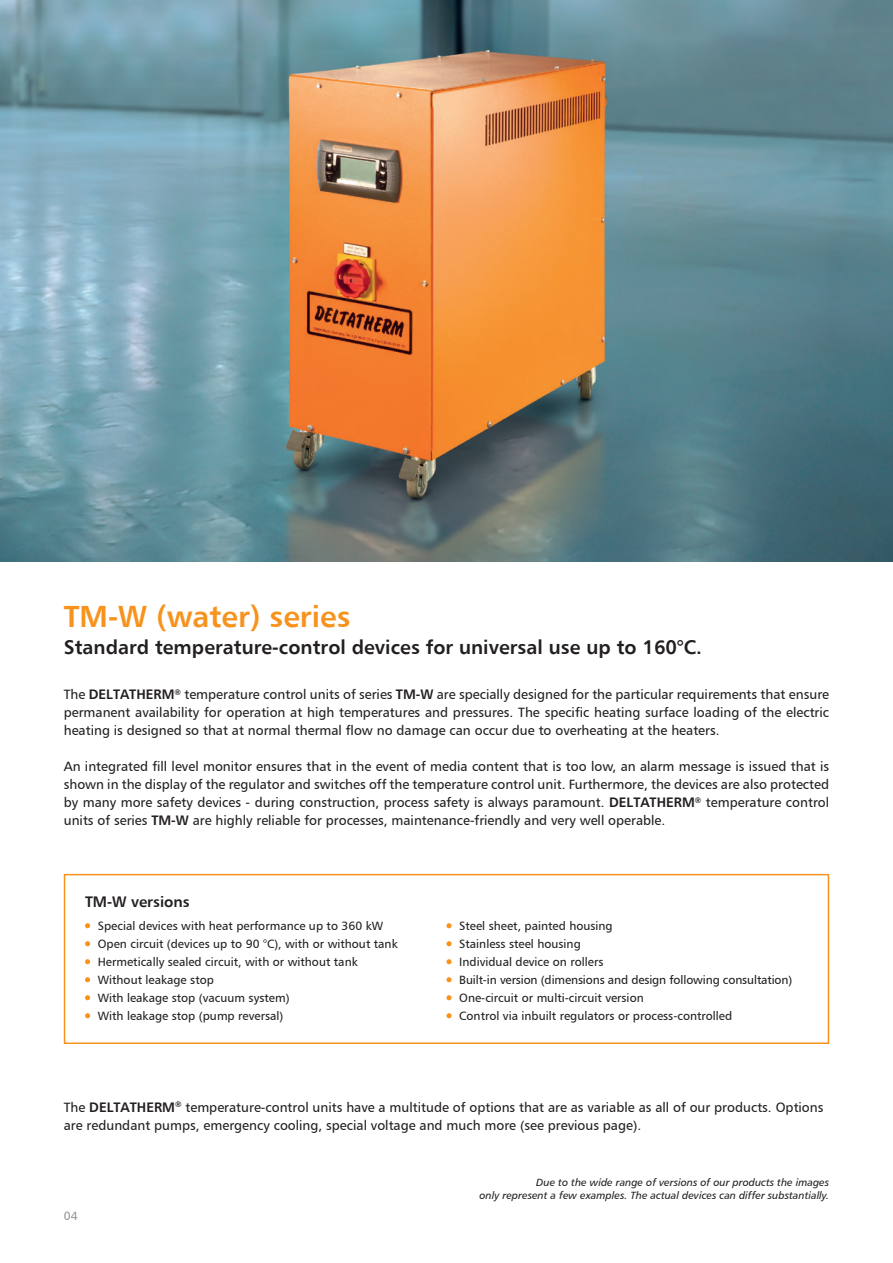
<style>
.page{position:relative;width:893px;height:1263px;background:#fff}
.page>*{position:absolute;margin:0;border:0;box-sizing:border-box;transform-origin:0 0}
.t1{font:30px "Humanist 777 BT Bold B";color:#f7931d}
.t2{font:19.5px "Humanist 777 BT Bold B";color:#231f20}
.t3{font:15px "Humanist 777 BT Bold B";color:#231f20}
.t4{font:13.5px/18px "Humanist 777 BT Roman B";color:#231f20;text-align:justify}
.t5{font:12px/18px "Humanist 777 BT Roman B";color:#231f20}
.t6{font:12px "Humanist 777 BT Roman B";color:#939598}
.t7{font:10.5px/13.5px "Humanist 777 BT Italic B";color:#231f20;text-align:right}
.s1{font-family:"Humanist 777 BT Bold B"}
</style>
<div class="page">
<img style="left:0;top:0;width:893px;height:561px">
<svg style="left:85px;top:923px;width:5px;height:5px"></svg>
<svg style="left:85px;top:941px;width:5px;height:5px"></svg>
<svg style="left:85px;top:959px;width:5px;height:5px"></svg>
<svg style="left:85px;top:977px;width:5px;height:5px"></svg>
<svg style="left:85px;top:995px;width:5px;height:5px"></svg>
<svg style="left:85px;top:1013px;width:5px;height:5px"></svg>
<svg style="left:446px;top:923px;width:6px;height:5px"></svg>
<svg style="left:446px;top:941px;width:6px;height:5px"></svg>
<svg style="left:446px;top:959px;width:6px;height:5px"></svg>
<svg style="left:446px;top:977px;width:6px;height:5px"></svg>
<svg style="left:446px;top:995px;width:6px;height:5px"></svg>
<svg style="left:446px;top:1013px;width:6px;height:5px"></svg>
<div style="left:64px;top:874px;width:765px;height:170px;border:2px solid #f7931d"></div>
<h1 class="t1" style="left:64px;top:597px;width:288px">TM-W (water) series</h1>
<h2 class="t2" style="left:64px;top:634px;width:640px">Standard temperature-control devices for universal use up to 160°C.</h2>
<p class="t4" style="left:64px;top:685px;width:767px">The <span class="s1">DELTATHERM</span><sup>®</sup> temperature control units of series <span class="s1">TM-W</span> are specially designed for the particular requirements that ensure permanent availability for operation at high temperatures and pressures. The specific heating surface loading of the electric heating is designed so that at normal thermal flow no damage can occur due to overheating at the heaters.</p>
<p class="t4" style="left:64px;top:757px;width:767px">An integrated fill level monitor ensures that in the event of media content that is too low, an alarm message is issued that is shown in the display of the regulator and switches off the temperature control unit. Furthermore, the devices are also protected by many more safety devices - during construction, process safety is always paramount. <span class="s1">DELTATHERM</span><sup>®</sup> temperature control units of series <span class="s1">TM-W</span> are highly reliable for processes, maintenance-friendly and very well operable.</p>
<p class="t3" style="left:85px;top:892px;width:106px">TM-W versions</p>
<p class="t5" style="left:98px;top:916px;width:301px">Special devices with heat performance up to 360 kW Open circuit (devices up to 90 °C), with or without tank Hermetically sealed circuit, with or without tank Without leakage stop<br>With leakage stop (vacuum system)<br>With leakage stop (pump reversal)</p>
<p class="t5" style="left:459px;top:916px;width:335px">Steel sheet, painted housing<br>Stainless steel housing<br>Individual device on rollers<br>Built-in version (dimensions and design following consultation)<br>One-circuit or multi-circuit version<br>Control via inbuilt regulators or process-controlled</p>
<p class="t4" style="left:64px;top:1098px;width:761px">The <span class="s1">DELTATHERM</span><sup>®</sup> temperature-control units have a multitude of options that are as variable as all of our products. Options are redundant pumps, emergency cooling, special voltage and much more (see previous page).</p>
<p class="t6" style="left:64px;top:1209px;width:15px">04</p>
<p class="t7" style="left:479px;top:1175px;width:351px">Due to the wide range of versions of our products the images<br>only represent a few examples. The actual devices can differ substantially.</p>
</div>
